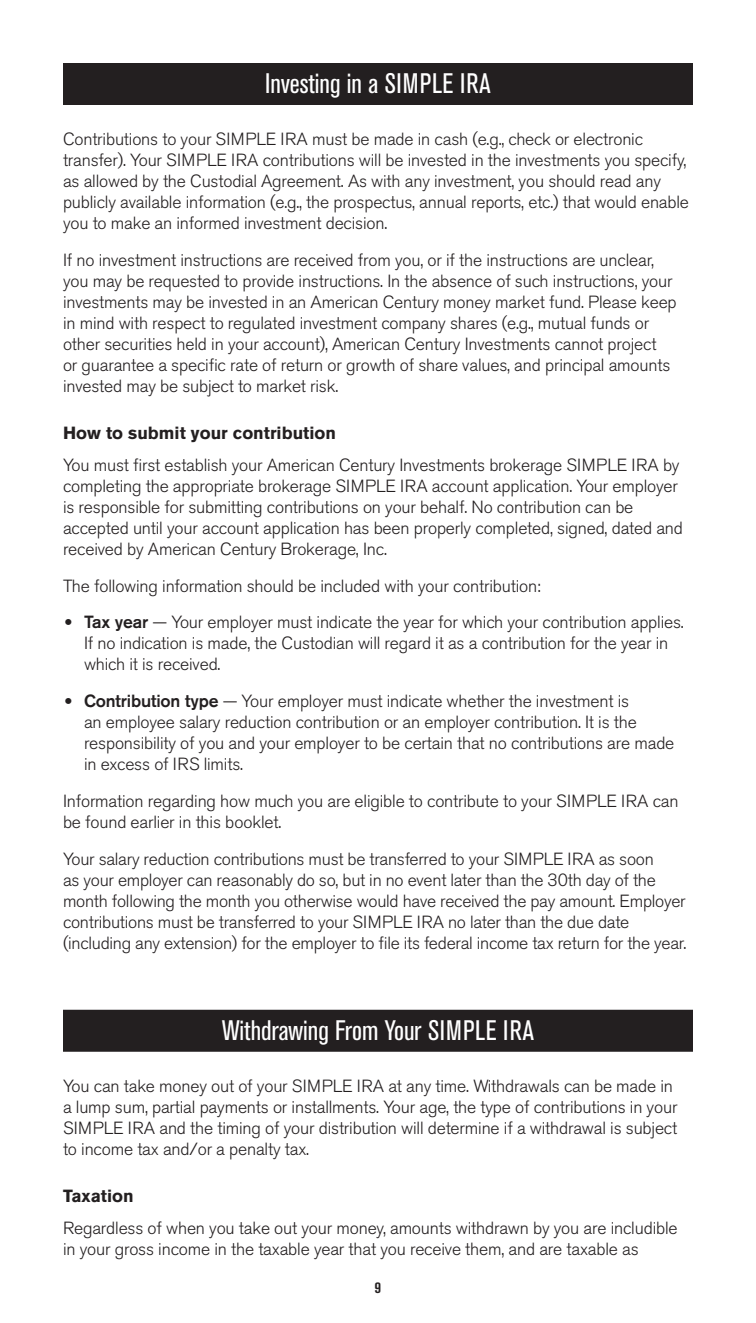
<style>
.page{position:relative;width:756px;height:1323px;background:#fff}
.page>*{position:absolute;margin:0;border:0;box-sizing:border-box;transform-origin:0 0}
.t1{font:condensed 28px "Akzidenz Grotesk Std";color:#fff}
.t2{font:300 17.5px/21px "Akzidenz Grotesk Std";letter-spacing:-.01em;color:#231f20}
.t3{font:700 17.5px "Akzidenz Grotesk Std";color:#231f20}
.t4{font:700 condensed 15.75px "Akzidenz Grotesk Std";color:#231f20}
.s1{font-family:"Palatino LT Std";font-weight:400}
.s2{font-weight:500}
</style>
<div class="page">
<div style="left:63px;top:63px;width:630px;height:42px;background:#231f20"></div>
<div style="left:63px;top:1010px;width:630px;height:42px;background:#231f20"></div>
<h1 class="t1" style="left:265px;top:67px;width:227px">Investing in a SIMPLE IRA</h1>
<p class="t2" style="left:63px;top:129px;width:628px">Contributions to your SIMPLE IRA must be made in cash (e.g., check or electronic transfer). Your SIMPLE IRA contributions will be invested in the investments you specify, as allowed by the Custodial Agreement. As with any investment, you should read any publicly available information (e.g., the prospectus, annual reports, etc.) that would enable you to make an informed investment decision.</p>
<p class="t2" style="left:63px;top:250px;width:615px">If no investment instructions are received from you, or if the instructions are unclear, you may be requested to provide instructions. In the absence of such instructions, your investments may be invested in an American Century money market fund. Please keep in mind with respect to regulated investment company shares (e.g., mutual funds or other securities held in your account), American Century Investments cannot project<br>or guarantee a specific rate of return or growth of share values, and principal amounts invested may be subject to market risk.</p>
<p class="t3" style="left:63px;top:423px;width:275px">How to submit your contribution</p>
<p class="t2" style="left:63px;top:455px;width:622px">You must first establish your American Century Investments brokerage SIMPLE IRA by completing the appropriate brokerage SIMPLE IRA account application. Your employer is responsible for submitting contributions on your behalf. No contribution can be accepted until your account application has been properly completed, signed, dated and received by American Century Brokerage, Inc.</p>
<p class="t2" style="left:63px;top:575px;width:479px">The following information should be included with your contribution:</p>
<p class="t2" style="left:84px;top:612px;width:600px;text-indent:-21px"><span class="s1">•</span> <span class="s2">Tax year</span> — Your employer must indicate the year for which your contribution applies.<br>If no indication is made, the Custodian will regard it as a contribution for the year in which it is received.</p>
<p class="t2" style="left:84px;top:691px;width:592px;text-indent:-21px"><span class="s1">•</span> <span class="s2">Contribution type</span> — Your employer must indicate whether the investment is<br>an employee salary reduction contribution or an employer contribution. It is the responsibility of you and your employer to be certain that no contributions are made in excess of IRS limits.</p>
<p class="t2" style="left:63px;top:791px;width:617px">Information regarding how much you are eligible to contribute to your SIMPLE IRA can be found earlier in this booklet.</p>
<p class="t2" style="left:63px;top:848px;width:624px">Your salary reduction contributions must be transferred to your SIMPLE IRA as soon<br>as your employer can reasonably do so, but in no event later than the 30th day of the month following the month you otherwise would have received the pay amount. Employer contributions must be transferred to your SIMPLE IRA no later than the due date (including any extension) for the employer to file its federal income tax return for the year.</p>
<h1 class="t1" style="left:222px;top:1014px;width:313px">Withdrawing From Your SIMPLE IRA</h1>
<p class="t2" style="left:63px;top:1076px;width:616px">You can take money out of your SIMPLE IRA at any time. Withdrawals can be made in a lump sum, partial payments or installments. Your age, the type of contributions in your SIMPLE IRA and the timing of your distribution will determine if a withdrawal is subject to income tax and/or a penalty tax.</p>
<p class="t3" style="left:63px;top:1186px;width:72px">Taxation</p>
<p class="t2" style="left:63px;top:1218px;width:616px">Regardless of when you take out your money, amounts withdrawn by you are includible in your gross income in the taxable year that you receive them, and are taxable as</p>
<p class="t4" style="left:375px;top:1278px;width:8px">9</p>
</div>
